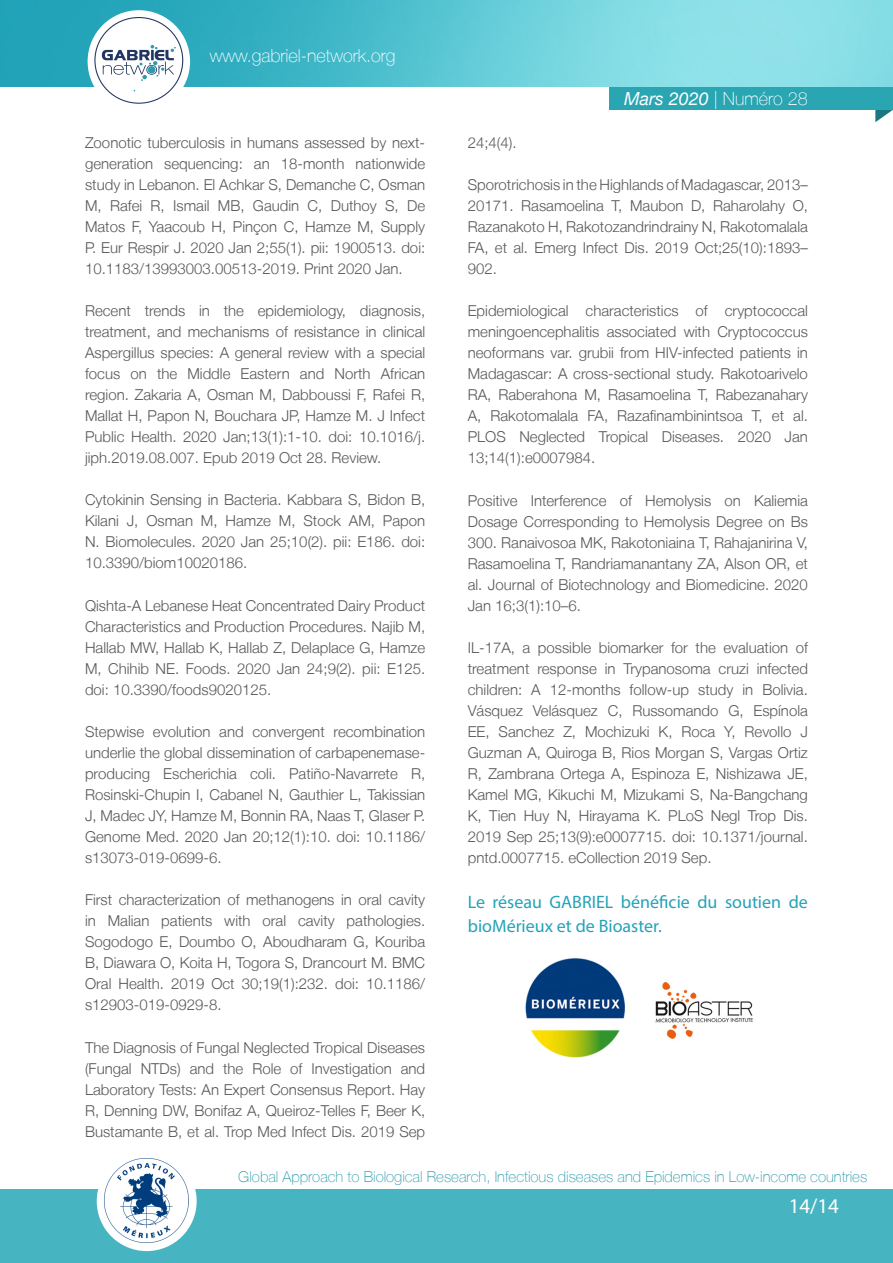
<style>
.page{position:relative;width:893px;height:1263px;background:#fff}
.page>*{position:absolute;margin:0;border:0;box-sizing:border-box;transform-origin:0 0}
.t1{font:21px "Myriad Pro";color:#fff}
.t2{font:18px/24px "Myriad Pro";color:#24a2b8}
.t3{font:100 18px "Helvetica Neue LT";color:#fff}
.t4{font:300 15px/21px "Helvetica Neue LT";color:#57585a;text-align:justify}
.t5{font:100 15px "Helvetica Neue LT";color:#2b9bad}
.s1{font-weight:400;font-style:italic}
</style>
<div class="page">
<div style="left:0;top:1190px;width:893px;height:73px;background:#47b5c1"></div>
<svg style="left:875px;top:110px;width:18px;height:12px"></svg>
<div style="left:610px;top:86px;width:283px;height:24px;background:#2aa5b2"></div>
<div style="left:97px;top:1151px;width:100px;height:100px;background:#fff;border-radius:50%"></div>
<img style="left:104px;top:1159px;width:84px;height:83px">
<img style="left:525px;top:957px;width:228px;height:101px">
<img style="left:0;top:0;width:893px;height:86px">
<div style="left:88px;top:10px;width:102px;height:103px;background:#fff;border-radius:50%"></div>
<svg style="left:94px;top:17px;width:89px;height:87px"></svg>
<p class="t3" style="left:210px;top:45px;width:187px">www.gabriel-network.org</p>
<p class="t4" style="left:85px;top:132px;width:342px">Zoonotic tuberculosis in humans assessed by next&shy;generation sequencing: an 18-month nationwide study in Lebanon. El Achkar S, Demanche C, Osman M, Rafei R, Ismail MB, Gaudin C, Duthoy S, De Matos F, Yaacoub H, Pinçon C, Hamze M, Supply P. Eur Respir J. 2020 Jan 2;55(1). pii: 1900513. doi:<br>10.1183/13993003.00513-2019. Print 2020 Jan.</p>
<p class="t4" style="left:85px;top:300px;width:342px">Recent trends in the epidemiology, diagnosis, treatment, and mechanisms of resistance in clinical Aspergillus species: A general review with a special focus on the Middle Eastern and North African region. Zakaria A, Osman M, Dabboussi F, Rafei R, Mallat H, Papon N, Bouchara JP, Hamze M. J Infect Public Health. 2020 Jan;13(1):1-10. doi: 10.1016/j. jiph.2019.08.007. Epub 2019 Oct 28. Review.</p>
<p class="t4" style="left:85px;top:489px;width:342px">Cytokinin Sensing in Bacteria. Kabbara S, Bidon B, Kilani J, Osman M, Hamze M, Stock AM, Papon N. Biomolecules. 2020 Jan 25;10(2). pii: E186. doi:<br>10.3390/biom10020186.</p>
<p class="t4" style="left:85px;top:594px;width:342px">Qishta-A Lebanese Heat Concentrated Dairy Product Characteristics and Production Procedures. Najib M, Hallab MW, Hallab K, Hallab Z, Delaplace G, Hamze M, Chihib NE. Foods. 2020 Jan 24;9(2). pii: E125. doi: 10.3390/foods9020125.</p>
<p class="t4" style="left:85px;top:721px;width:342px">Stepwise evolution and convergent recombination underlie the global dissemination of carbapenemase&shy;producing Escherichia coli. Patiño-Navarrete R, Rosinski-Chupin I, Cabanel N, Gauthier L, Takissian J, Madec JY, Hamze M, Bonnin RA, Naas T, Glaser P.<br>Genome Med. 2020 Jan 20;12(1):10. doi: 10.1186/ s13073-019-0699-6.</p>
<p class="t4" style="left:85px;top:889px;width:342px">First characterization of methanogens in oral cavity in Malian patients with oral cavity pathologies.<br>Sogodogo E, Doumbo O, Aboudharam G, Kouriba B, Diawara O, Koita H, Togora S, Drancourt M. BMC Oral Health. 2019 Oct 30;19(1):232. doi: 10.1186/ s12903-019-0929-8.</p>
<p class="t4" style="left:85px;top:1036px;width:342px">The Diagnosis of Fungal Neglected Tropical Diseases (Fungal NTDs) and the Role of Investigation and Laboratory Tests: An Expert Consensus Report. Hay R, Denning DW, Bonifaz A, Queiroz-Telles F, Beer K, Bustamante B, et al. Trop Med Infect Dis. 2019 Sep</p>
<p class="t3" style="left:624px;top:88px;width:185px"><span class="s1">Mars 2020</span> | Numéro 28</p>
<p class="t4" style="left:468px;top:132px;width:50px">24;4(4).</p>
<p class="t4" style="left:468px;top:174px;width:342px">Sporotrichosis in the Highlands of Madagascar, 2013– 20171. Rasamoelina T, Maubon D, Raharolahy O, Razanakoto H, Rakotozandrindrainy N, Rakotomalala FA, et al. Emerg Infect Dis. 2019 Oct;25(10):1893– 902.</p>
<p class="t4" style="left:468px;top:300px;width:342px">Epidemiological characteristics of cryptococcal meningoencephalitis associated with Cryptococcus neoformans var. grubii from HIV-infected patients in Madagascar: A cross-sectional study. Rakotoarivelo RA, Raberahona M, Rasamoelina T, Rabezanahary A, Rakotomalala FA, Razafinambinintsoa T, et al.<br>PLOS Neglected Tropical Diseases. 2020 Jan 13;14(1):e0007984.</p>
<p class="t4" style="left:468px;top:489px;width:342px">Positive Interference of Hemolysis on Kaliemia Dosage Corresponding to Hemolysis Degree on Bs 300. Ranaivosoa MK, Rakotoniaina T, Rahajanirina V, Rasamoelina T, Randriamanantany ZA, Alson OR, et al. Journal of Biotechnology and Biomedicine. 2020<br>Jan 16;3(1):10–6.</p>
<p class="t4" style="left:468px;top:637px;width:342px">IL-17A, a possible biomarker for the evaluation of treatment response in Trypanosoma cruzi infected children: A 12-months follow-up study in Bolivia.<br>Vásquez Velásquez C, Russomando G, Espínola EE, Sanchez Z, Mochizuki K, Roca Y, Revollo J Guzman A, Quiroga B, Rios Morgan S, Vargas Ortiz R, Zambrana Ortega A, Espinoza E, Nishizawa JE, Kamel MG, Kikuchi M, Mizukami S, Na-Bangchang K, Tien Huy N, Hirayama K. PLoS Negl Trop Dis.<br>2019 Sep 25;13(9):e0007715. doi: 10.1371/journal. pntd.0007715. eCollection 2019 Sep.</p>
<p class="t2" style="left:468px;top:890px;width:342px">Le réseau GABRIEL bénéficie du soutien de bioMérieux et de Bioaster.</p>
<p class="t5" style="left:238px;top:1168px;width:630px">Global Approach to Biological Research, Infectious diseases and Epidemics in Low-income countries</p>
<h1 class="t1" style="left:789px;top:1193px;width:52px">14/14</h1>
</div>
